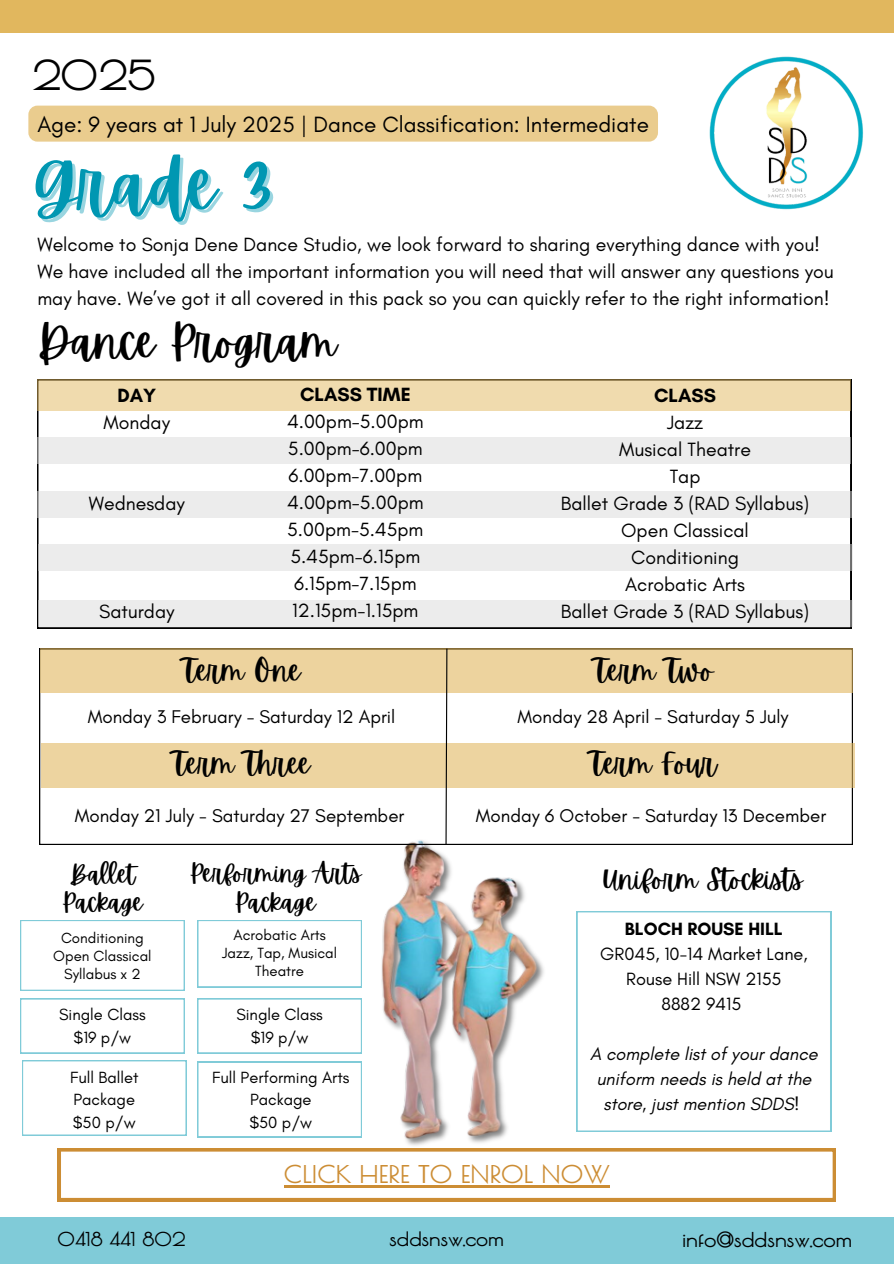
<style>
.page{position:relative;width:894px;height:1264px;background:#fff}
.page>*{position:absolute;margin:0;border:0;box-sizing:border-box;transform-origin:0 0}
.t1{font:73.05px "Apricots";color:#0097b2}
.t2{font:46.05px "Apricots";color:#000}
.t3{font:700 40.5px "Poiret One";color:#000}
.t4{font:29.7px "Apricots";color:#010101}
.t5{font:27.75px "Apricots";color:#000}
.t6{font:25.05px/28.2px "Apricots";color:#000;text-align:center}
.t7{font:700 24px "Poiret One";color:#cc8d34}
.t8{font:22.5px "Glacial Indifference";color:#000}
.t9{font:700 20.1px "Poiret One";color:#000}
.t10{font:19.5px/27px "Glacial Indifference";color:#000;text-align:center}
.t11{font:700 19.5px "Glacial Indifference";color:#000}
.t12{font:700 19.5px "Poiret One";color:#000}
.t13{font:700 18.9px "Poiret One";color:#000}
.t14{font:18.75px "Glacial Indifference";color:#000}
.t15{font:italic 18.15px/25px "Glacial Indifference";color:#000;text-align:center}
.t16{font:18.15px/25px "Glacial Indifference";color:#000;text-align:center}
.t17{font:700 18.15px "Glacial Indifference";color:#000}
.t18{font:16.5px/22.5px "Glacial Indifference";color:#000;text-align:center}
.t19{font:15px/18px "Glacial Indifference";color:#000;text-align:center}
</style>
<div class="page">
<div style="left:0;top:0;width:893px;height:33px;background:#e1b75e"></div>
<svg style="left:37px;top:379px;width:813px;height:249px"></svg>
<div style="left:37px;top:437px;width:813px;height:27px;background:#ececec"></div>
<div style="left:37px;top:380px;width:813px;height:31px;background:#f0dbae"></div>
<div style="left:37px;top:491px;width:815px;height:26px;background:#ececec"></div>
<div style="left:38px;top:600px;width:814px;height:26px;background:#ececec"></div>
<div style="left:38px;top:544px;width:814px;height:27px;background:#ececec"></div>
<div style="left:28px;top:106px;width:629px;height:36px;background:#eacc8e;border-radius:9px"></div>
<img style="left:709px;top:56px;width:155px;height:154px">
<div style="left:0;top:1216px;width:893px;height:47px;background:#80cbd8"></div>
<svg style="left:20px;top:920px;width:164px;height:70px"></svg>
<svg style="left:20px;top:998px;width:164px;height:55px"></svg>
<svg style="left:197px;top:920px;width:118px;height:67px"></svg>
<svg style="left:22px;top:1060px;width:164px;height:75px"></svg>
<svg style="left:609px;top:911px;width:221px;height:220px"></svg>
<svg style="left:197px;top:998px;width:118px;height:55px"></svg>
<svg style="left:197px;top:1061px;width:118px;height:76px"></svg>
<img style="left:315px;top:844px;width:294px;height:302px">
<svg style="left:39px;top:648px;width:813px;height:196px"></svg>
<div style="left:41px;top:648px;width:812px;height:45px;background:#edd39e"></div>
<div style="left:41px;top:743px;width:813px;height:44px;background:#edd4a0"></div>
<svg style="left:445px;top:648px;width:3px;height:198px"></svg>
<svg style="left:58px;top:1148px;width:777px;height:53px"></svg>
<hr style="left:284px;top:1185px;width:325px;height:2px;background:#cc8d34">
<h3 class="t3" style="left:32px;top:51px;width:125px">2025</h3>
<p class="t8" style="left:37px;top:110px;width:613px">Age: 9 years at 1 July 2025 | Dance Classification: Intermediate</p>
<h1 class="t1" style="left:32px;top:142px;width:241px">Grade 3</h1>
<p class="t10" style="left:37px;top:231px;width:797px;text-align:left">Welcome to Sonja Dene Dance Studio, we look forward to sharing everything dance with you!<br>We have included all the important information you will need that will answer any questions you may have. We’ve got it all covered in this pack so you can quickly refer to the right information!</p>
<h2 class="t2" style="left:37px;top:315px;width:301px">Dance Program</h2>
<p class="t11" style="left:300px;top:382px;width:112px">CLASS TIME</p>
<p class="t10" style="left:287px;top:407px;width:138px">4.00pm-5.00pm<br>5.00pm-6.00pm<br>6.00pm-7.00pm<br>4.00pm-5.00pm<br>5.00pm-5.45pm<br>5.45pm-6.15pm<br>6.15pm-7.15pm<br>12.15pm-1.15pm</p>
<p class="t11" style="left:117px;top:383px;width:40px">DAY</p>
<p class="t10" style="left:104px;top:408px;width:68px">Monday</p>
<p class="t10" style="left:89px;top:489px;width:97px">Wednesday</p>
<p class="t10" style="left:99px;top:597px;width:77px">Saturday</p>
<h3 class="t4" style="left:182px;top:653px;width:120px">Term One</h3>
<p class="t14" style="left:88px;top:704px;width:309px">Monday 3 February - Saturday 12 April</p>
<h3 class="t4" style="left:172px;top:746px;width:139px">Term Three</h3>
<p class="t14" style="left:75px;top:804px;width:331px">Monday 21 July - Saturday 27 September</p>
<p class="t6" style="left:62px;top:860px;width:83px">Ballet<br>Package</p>
<p class="t6" style="left:189px;top:860px;width:173px">Performing Arts<br>Package</p>
<p class="t19" style="left:222px;top:925px;width:116px">Acrobatic Arts<br>Jazz, Tap, Musical<br>Theatre</p>
<p class="t19" style="left:53px;top:928px;width:100px">Conditioning<br>Open Classical<br>Syllabus x 2</p>
<p class="t18" style="left:59px;top:1003px;width:88px">Single Class $19 p/w</p>
<p class="t18" style="left:236px;top:1003px;width:88px">Single Class $19 p/w</p>
<p class="t18" style="left:70px;top:1065px;width:70px;text-align:left">Full Ballet<br>Package $50 p/w</p>
<p class="t18" style="left:212px;top:1065px;width:139px">Full Performing Arts<br>Package<br>$50 p/w</p>
<p class="t11" style="left:654px;top:383px;width:64px">CLASS</p>
<p class="t10" style="left:560px;top:408px;width:250px">Jazz<br>Musical Theatre<br>Tap<br>Ballet Grade 3 (RAD Syllabus)<br>Open Classical<br>Conditioning<br>Acrobatic Arts<br>Ballet Grade 3 (RAD Syllabus)</p>
<h3 class="t4" style="left:593px;top:653px;width:121px">Term Two</h3>
<p class="t14" style="left:517px;top:704px;width:272px">Monday 28 April - Saturday 5 July</p>
<h3 class="t4" style="left:589px;top:746px;width:128px">Term Four</h3>
<p class="t14" style="left:476px;top:804px;width:351px">Monday 6 October - Saturday 13 December</p>
<h3 class="t5" style="left:602px;top:863px;width:202px">Uniform Stockists</h3>
<p class="t17" style="left:624px;top:917px;width:159px">BLOCH ROUSE HILL</p>
<p class="t16" style="left:600px;top:940px;width:209px">GR045, 10-14 Market Lane,<br>Rouse Hill NSW 2155<br>8882 9415</p>
<p class="t15" style="left:590px;top:1041px;width:229px">A complete list of your dance uniform needs is held at the store, just mention SDDS!</p>
<p class="t7" style="left:284px;top:1160px;width:327px">CLICK HERE TO ENROL NOW</p>
<p class="t13" style="left:58px;top:1227px;width:129px">0418 441 802</p>
<p class="t12" style="left:389px;top:1227px;width:116px">sddsnsw.com</p>
<p class="t9" style="left:681px;top:1227px;width:172px">info@sddsnsw.com</p>
</div>
